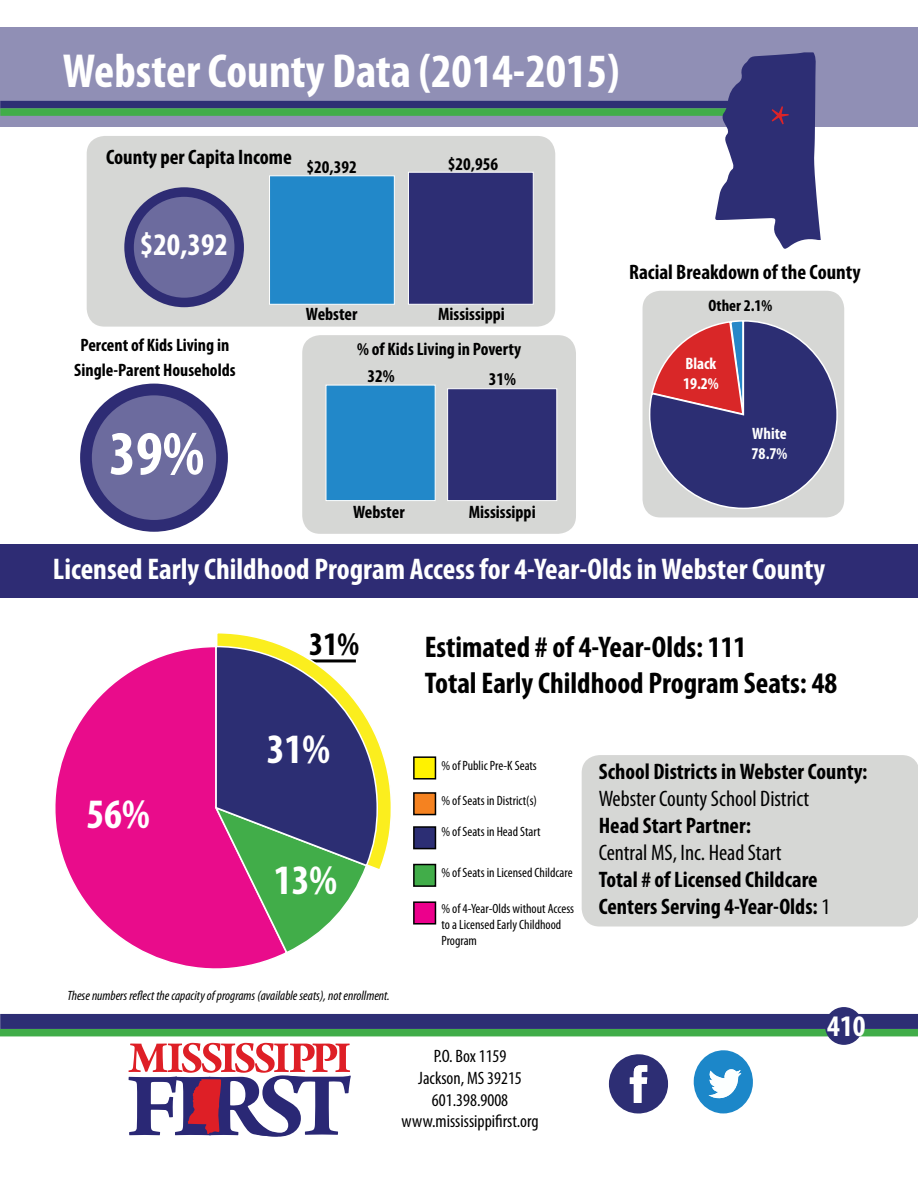
<style>
.page{position:relative;width:918px;height:1188px;background:#fff}
.page>*{position:absolute;margin:0;border:0;box-sizing:border-box;transform-origin:0 0}
.t1{font:700 condensed 63px "Myriad Pro";color:#fff}
.t2{font:52.5px "Minion Pro";color:#dc2328}
.t3{font:700 condensed 48px "Myriad Pro";color:#fff}
.t4{font:700 condensed 42px "Myriad Pro";color:#fff}
.t5{font:700 condensed 33px "Myriad Pro";color:#000}
.t6{font:700 condensed 31.5px "Myriad Pro";color:#fff}
.t7{font:700 condensed 30px "Myriad Pro";color:#fff}
.t8{font:700 condensed 30px/36px "Myriad Pro";color:#000}
.t9{font:700 condensed 22.5px/27px "Myriad Pro";color:#000}
.t10{font:condensed 22.5px "Myriad Pro";color:#000}
.t11{font:700 condensed 21px "Myriad Pro";color:#000}
.t12{font:700 condensed 18px/25.2px "Myriad Pro";color:#000;text-align:center}
.t13{font:condensed 18px/21.6px "Myriad Pro";color:#000;text-align:center}
.t14{font:700 condensed 16.5px/19.8px "Myriad Pro";color:#fff}
.t15{font:700 condensed 16.5px "Myriad Pro";color:#000}
.t16{font:condensed 13.5px/16.2px "Myriad Pro";color:#000}
.t17{font:italic condensed 13.5px "Myriad Pro";color:#000}
.s1{font-weight:400}
</style>
<div class="page">
<svg style="left:55px;top:647px;width:225px;height:322px"></svg>
<svg style="left:214px;top:633px;width:177px;height:322px"></svg>
<div style="left:643px;top:291px;width:201px;height:226px;background:#d6d7d5;border-radius:18px"></div>
<svg style="left:649px;top:320px;width:189px;height:189px"></svg>
<div style="left:582px;top:755px;width:336px;height:172px;background:#d6d7d5"></div>
<svg style="left:608px;top:1054px;width:60px;height:60px"></svg>
<div style="left:0;top:544px;width:918px;height:54px;background:#2e2c74"></div>
<div style="left:0;top:1029px;width:918px;height:7px;background:#41ad49"></div>
<div style="left:0;top:1014px;width:918px;height:15px;background:#2d2e74"></div>
<svg style="left:693px;top:1050px;width:60px;height:64px"></svg>
<div style="left:826px;top:1008px;width:36px;height:36px;background:#2d2e74;border-radius:50%"></div>
<div style="left:825px;top:1007px;width:38px;height:38px;border:2px solid #2d2e74;border-radius:50%"></div>
<div style="left:414px;top:902px;width:21px;height:22px;background:#ec008c"></div>
<div style="left:413px;top:901px;width:23px;height:24px;border:2px solid #000"></div>
<div style="left:414px;top:865px;width:21px;height:21px;background:#41ad49"></div>
<div style="left:413px;top:864px;width:23px;height:23px;border:2px solid #000"></div>
<div style="left:414px;top:827px;width:21px;height:22px;background:#2c2e74"></div>
<div style="left:413px;top:826px;width:23px;height:23px;border:2px solid #000"></div>
<div style="left:414px;top:793px;width:21px;height:22px;background:#f58220"></div>
<div style="left:413px;top:792px;width:23px;height:23px;border:2px solid #000"></div>
<div style="left:414px;top:757px;width:21px;height:22px;background:#fff200"></div>
<div style="left:413px;top:756px;width:23px;height:24px;border:2px solid #000"></div>
<div style="left:302px;top:335px;width:274px;height:199px;background:#d6d7d5;border-radius:18px"></div>
<div style="left:87px;top:136px;width:468px;height:191px;background:#d6d7d5;border-radius:18px"></div>
<div style="left:0;top:27px;width:918px;height:100px;background:#908fb5"></div>
<div style="left:129px;top:192px;width:110px;height:110px;background:#6c6b9e;border-radius:50%"></div>
<div style="left:124px;top:187px;width:120px;height:120px;border:10px solid #2e2c74;border-radius:50%"></div>
<div style="left:86px;top:389px;width:136px;height:137px;background:#6c6b9e;border-radius:50%"></div>
<div style="left:80px;top:384px;width:148px;height:148px;border:12px solid #2e2c74;border-radius:50%"></div>
<div style="left:0;top:101px;width:737px;height:7px;background:#2d2e74"></div>
<div style="left:0;top:108px;width:738px;height:8px;background:#41ad49"></div>
<svg style="left:715px;top:52px;width:106px;height:197px"></svg>
<div style="left:408px;top:172px;width:126px;height:133px;background:#2d2e74;border:1px solid #fff"></div>
<div style="left:269px;top:175px;width:126px;height:130px;background:#2288c9;border:1px solid #fff"></div>
<div style="left:447px;top:388px;width:110px;height:113px;background:#2d2e74;border:1px solid #fff"></div>
<div style="left:326px;top:385px;width:110px;height:116px;background:#2288c9;border:1px solid #fff"></div>
<svg style="left:129px;top:1043px;width:222px;height:94px"></svg>
<h3 class="t3" style="left:63px;top:45px;width:558px">Webster County Data (2014-2015)</h3>
<h3 class="t11" style="left:106px;top:146px;width:187px">County per Capita Income</h3>
<h3 class="t12" style="left:307px;top:155px;width:52px">$20,392</h3>
<h3 class="t12" style="left:448px;top:152px;width:52px">$20,956</h3>
<h2 class="t2" style="left:770px;top:89px;width:23px">*</h2>
<h3 class="t6" style="left:140px;top:228px;width:89px">$20,392</h3>
<h3 class="t12" style="left:74px;top:333px;width:163px">Percent of Kids Living in<br>Single-Parent Households</h3>
<h1 class="t1" style="left:109px;top:419px;width:97px">39%</h1>
<h3 class="t12" style="left:306px;top:301px;width:53px">Webster</h3>
<h3 class="t12" style="left:438px;top:301px;width:68px">Mississippi</h3>
<h3 class="t12" style="left:357px;top:336px;width:165px">% of Kids Living in Poverty</h3>
<h3 class="t12" style="left:367px;top:363px;width:29px">32%</h3>
<h3 class="t12" style="left:489px;top:367px;width:29px">31%</h3>
<h3 class="t12" style="left:353px;top:500px;width:53px">Webster</h3>
<h3 class="t12" style="left:469px;top:500px;width:68px">Mississippi</h3>
<h3 class="t11" style="left:629px;top:260px;width:233px">Racial Breakdown of the County</h3>
<p class="t15" style="left:708px;top:297px;width:66px">Other 2.1%</p>
<p class="t14" style="left:683px;top:354px;width:37px">Black<br>19.2%</p>
<p class="t14" style="left:752px;top:424px;width:37px">White<br>78.7%</p>
<h3 class="t7" style="left:53px;top:552px;width:774px">Licensed Early Childhood Program Access for 4-Year-Olds in Webster County</h3>
<h3 class="t4" style="left:86px;top:791px;width:65px">56%</h3>
<h3 class="t5" style="left:309px;top:626px;width:51px">31%</h3>
<h3 class="t4" style="left:267px;top:726px;width:65px">31%</h3>
<h3 class="t4" style="left:274px;top:857px;width:65px">13%</h3>
<h3 class="t8" style="left:425px;top:630px;width:414px">Estimated # of 4-Year-Olds: 111<br>Total Early Childhood Program Seats: 48</h3>
<p class="t16" style="left:441px;top:757px;width:97px">% of Public Pre-K Seats</p>
<p class="t16" style="left:441px;top:793px;width:97px">% of Seats in District(s)</p>
<p class="t16" style="left:441px;top:824px;width:101px">% of Seats in Head Start</p>
<p class="t16" style="left:441px;top:865px;width:133px">% of Seats in Licensed Childcare</p>
<p class="t16" style="left:441px;top:901px;width:134px">% of 4-Year-Olds without Access to a Licensed Early Childhood<br>Program</p>
<h3 class="t9" style="left:599px;top:758px;width:270px">School Districts in Webster County:</h3>
<h3 class="t10" style="left:599px;top:786px;width:212px">Webster County School District</h3>
<h3 class="t9" style="left:599px;top:812px;width:154px">Head Start Partner:</h3>
<h3 class="t10" style="left:599px;top:840px;width:184px">Central MS, Inc. Head Start</h3>
<h3 class="t9" style="left:599px;top:866px;width:233px">Total # of Licensed Childcare<br>Centers Serving 4-Year-Olds: <span class="s1">1</span></h3>
<p class="t17" style="left:67px;top:987px;width:324px">These numbers reflect the capacity of programs (available seats), not enrollment.</p>
<h3 class="t13" style="left:402px;top:1046px;width:138px">P.O. Box 1159<br>Jackson, MS 39215<br>601.398.9008 www.mississippifirst.org</h3>
<h3 class="t7" style="left:827px;top:1009px;width:40px">410</h3>
</div>
